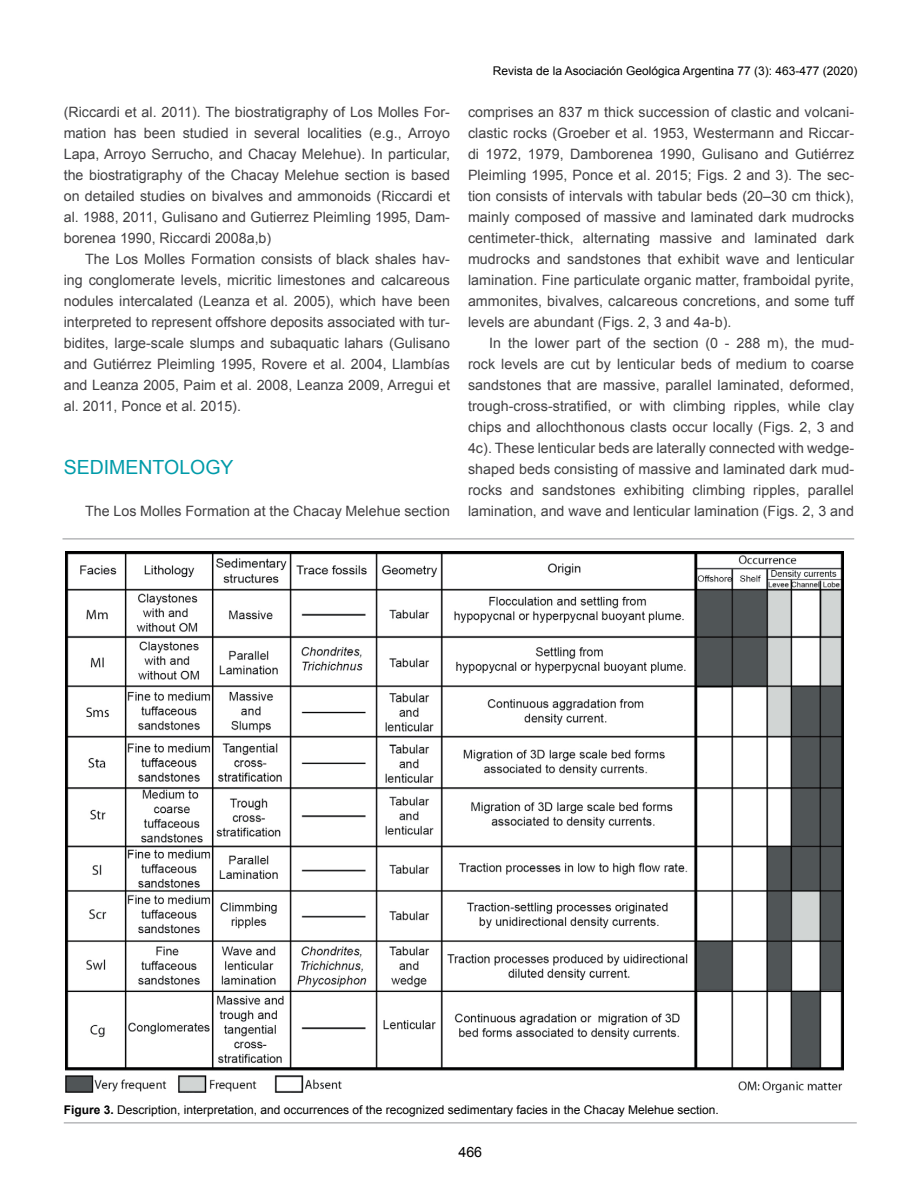
<style>
.page{position:relative;width:918px;height:1188px;background:#fff}
.page>*{position:absolute;margin:0;border:0;box-sizing:border-box;transform-origin:0 0}
.titulos_12_5_introdu{font:19.5px "Arial";color:#009ba9}
.textos_san_serif_ing{font:14.25px/21px "Arial";color:#414042;text-align:justify}
.t1{font:14.25px "Arial";color:#000}
.epigrafes{font:12px "Arial";color:#000}
.s1{font-weight:700}
</style>
<div class="page">
<hr style="left:64px;top:1123px;width:793px;height:1px;background:#939598">
<hr style="left:63px;top:539px;width:791px;height:1px;background:#939598">
<img style="left:65px;top:552px;width:778px;height:541px">
<p class="textos_san_serif_ing" style="left:64px;top:102px;width:388px">(Riccardi et al. 2011). The biostratigraphy of Los Molles For&shy;mation has been studied in several localities (e.g., Arroyo Lapa, Arroyo Serrucho, and Chacay Melehue). In particular, the biostratigraphy of the Chacay Melehue section is based on detailed studies on bivalves and ammonoids (Riccardi et al. 1988, 2011, Gulisano and Gutierrez Pleimling 1995, Dam&shy;borenea 1990, Riccardi 2008a,b)</p>
<p class="textos_san_serif_ing" style="left:64px;top:249px;width:388px;text-indent:21px">The Los Molles Formation consists of black shales hav&shy;ing conglomerate levels, micritic limestones and calcareous nodules intercalated (Leanza et al. 2005), which have been interpreted to represent offshore deposits associated with tur&shy;bidites, large-scale slumps and subaquatic lahars (Gulisano and Gutiérrez Pleimling 1995, Rovere et al. 2004, Llambías and Leanza 2005, Paim et al. 2008, Leanza 2009, Arregui et al. 2011, Ponce et al. 2015).</p>
<p class="titulos_12_5_introdu" style="left:64px;top:454px;width:171px">SEDIMENTOLOGY</p>
<p class="textos_san_serif_ing" style="left:85px;top:501px;width:366px">The Los Molles Formation at the Chacay Melehue section</p>
<p class="epigrafes" style="left:493px;top:63px;width:366px">Revista de la Asociación Geológica Argentina 77 (3): 463-477 (2020)</p>
<p class="textos_san_serif_ing" style="left:468px;top:102px;width:388px">comprises an 837 m thick succession of clastic and volcani&shy;clastic rocks (Groeber et al. 1953, Westermann and Riccar&shy;di 1972, 1979, Damborenea 1990, Gulisano and Gutiérrez Pleimling 1995, Ponce et al. 2015; Figs. 2 and 3). The sec&shy;tion consists of intervals with tabular beds (20–30 cm thick), mainly composed of massive and laminated dark mudrocks centimeter-thick, alternating massive and laminated dark mudrocks and sandstones that exhibit wave and lenticular lamination. Fine particulate organic matter, framboidal pyrite, ammonites, bivalves, calcareous concretions, and some tuff levels are abundant (Figs. 2, 3 and 4a-b).</p>
<p class="textos_san_serif_ing" style="left:468px;top:333px;width:388px;text-indent:21px">In the lower part of the section (0 - 288 m), the mud&shy;rock levels are cut by lenticular beds of medium to coarse sandstones that are massive, parallel laminated, deformed, trough-cross-stratified, or with climbing ripples, while clay chips and allochthonous clasts occur locally (Figs. 2, 3 and 4c). These lenticular beds are laterally connected with wedge&shy;shaped beds consisting of massive and laminated dark mud&shy;rocks and sandstones exhibiting climbing ripples, parallel lamination, and wave and lenticular lamination (Figs. 2, 3 and</p>
<p class="epigrafes" style="left:64px;top:1102px;width:656px"><span class="s1">Figure 3.</span> Description, interpretation, and occurrences of the recognized sedimentary facies in the Chacay Melehue section.</p>
<p class="t1" style="left:458px;top:1142px;width:25px">466</p>
</div>
